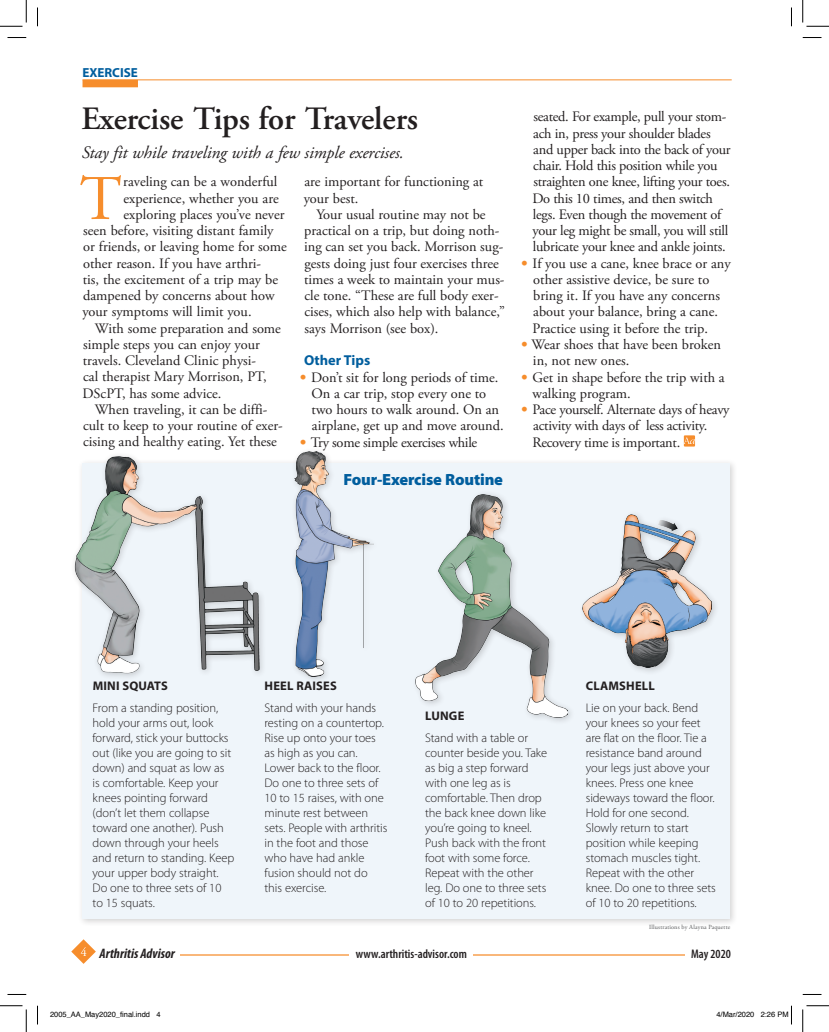
<style>
.page{position:relative;width:829px;height:1032px;background:#fff}
.page>*{position:absolute;margin:0;border:0;box-sizing:border-box;transform-origin:0 0}
.t1{font:63.38px "Adobe Garamond Pro";color:#f68d2c}
.t2{font:600 32.5px "Adobe Garamond Pro";letter-spacing:-.005em;color:#231f20}
.t3{font:italic 17.5px "Adobe Garamond Pro";letter-spacing:-.005em;color:#231f20}
.t4{font:900 16.25px "Myriad Pro";letter-spacing:-.01em;color:#015e9e}
.t5{font:14.38px/16.2px "Adobe Garamond Pro";color:#231f20}
.t6{font:14.38px/16.2px "Adobe Garamond Pro";letter-spacing:-.02em;color:#231f20}
.t7{font:700 14.38px "Myriad Pro";color:#015e9e}
.t8{font:italic 700 condensed 13.75px "Myriad Pro";color:#231f20}
.t9{font:700 13.12px "Myriad Pro";color:#015e9e}
.t10{font:300 12.5px/15px "Myriad Pro";letter-spacing:-.005em;color:#231f20}
.t11{font:700 12.5px "Myriad Pro";letter-spacing:.015em;color:#231f20}
.t12{font:600 condensed 12.5px "Myriad Pro";color:#231f20}
.t13{font:7.5px "Helvetica";color:#000}
.t14{font:6.25px "Adobe Garamond Pro";letter-spacing:.025em;color:#57585a}
.s1{font-style:italic;font-size:17.5px;color:#f68d2c}
</style>
<div class="page">
<hr style="left:82px;top:79px;width:650px;height:1px;background:#f68d2c">
<div style="left:82px;top:80px;width:56px;height:7px;background:#f68d2c"></div>
<div style="left:684px;top:435px;width:11px;height:11px;background:#f68d2c"></div>
<svg style="left:683px;top:437px;width:12px;height:7px"></svg>
<div style="left:78px;top:458px;width:660px;height:468px;background:#231f20;opacity:.2"></div>
<div style="left:82px;top:462px;width:648px;height:456px;background:#eff5fa"></div>
<img style="left:583px;top:514px;width:129px;height:153px">
<div style="left:291px;top:447px;width:89px;height:236px;background:#231f20;opacity:.2"></div>
<img style="left:294px;top:451px;width:79px;height:225px">
<img style="left:416px;top:494px;width:152px;height:223px">
<div style="left:70px;top:451px;width:196px;height:229px;background:#231f20;opacity:.2"></div>
<img style="left:73px;top:455px;width:186px;height:218px">
<svg style="left:71px;top:939px;width:25px;height:24px"></svg>
<hr style="left:119px;top:954px;width:602px;height:1px;background:#f68d2c">
<div style="left:349px;top:946px;width:124px;height:11px;background:#fff"></div>
<div style="left:99px;top:946px;width:81px;height:12px;background:#fff"></div>
<div style="left:686px;top:944px;width:45px;height:13px;background:#fff"></div>
<svg style="left:8px;top:37px;width:18px;height:1px"></svg>
<svg style="left:802px;top:37px;width:19px;height:1px"></svg>
<svg style="left:8px;top:994px;width:18px;height:1px"></svg>
<svg style="left:802px;top:994px;width:19px;height:1px"></svg>
<svg style="left:37px;top:8px;width:1px;height:18px"></svg>
<svg style="left:37px;top:1005px;width:1px;height:19px"></svg>
<svg style="left:791px;top:8px;width:1px;height:18px"></svg>
<svg style="left:0;top:0;width:27px;height:27px"></svg>
<svg style="left:0;top:1005px;width:27px;height:26px"></svg>
<svg style="left:802px;top:0;width:27px;height:27px"></svg>
<svg style="left:802px;top:1005px;width:27px;height:26px"></svg>
<svg style="left:791px;top:1005px;width:1px;height:19px"></svg>
<p class="t9" style="left:82px;top:64px;width:57px">EXERCISE</p>
<h2 class="t2" style="left:81px;top:100px;width:338px">Exercise Tips for Travelers</h2>
<p class="t3" style="left:82px;top:142px;width:324px">Stay fit while traveling with a few simple exercises.</p>
<h1 class="t1" style="left:80px;top:161px;width:43px">T</h1>
<p class="t5" style="left:123px;top:174px;width:156px">raveling can be a wonderful</p>
<p class="t5" style="left:304px;top:174px;width:181px">are important for functioning at your best.</p>
<p class="t5" style="left:304px;top:206px;width:202px;text-indent:12px">Your usual routine may not be practical on a trip, but doing noth&shy;ing can set you back. Morrison sug&shy;gests doing just four exercises three times a week to maintain your mus&shy;cle tone. “These are full body exer&shy;cises, which also help with balance,” says Morrison (see box).</p>
<p class="t7" style="left:304px;top:351px;width:68px">Other Tips</p>
<p class="t5" style="left:311px;top:369px;width:194px;text-indent:-12px"><span class="s1">•</span> Don’t sit for long periods of time.<br>On a car trip, stop every one to two hours to walk around. On an airplane, get up and move around.</p>
<p class="t6" style="left:299px;top:434px;width:180px"><span class="s1">•</span> Try some simple exercises while</p>
<p class="t5" style="left:124px;top:190px;width:157px">experience, whether you are</p>
<p class="t5" style="left:124px;top:207px;width:162px">exploring places you’ve never</p>
<p class="t5" style="left:83px;top:223px;width:192px">seen before, visiting distant family</p>
<p class="t5" style="left:83px;top:239px;width:205px">or friends, or leaving home for some</p>
<p class="t5" style="left:83px;top:255px;width:180px">other reason. If you have arthri-</p>
<p class="t5" style="left:83px;top:272px;width:197px">tis, the excitement of a trip may be</p>
<p class="t5" style="left:83px;top:288px;width:193px">dampened by concerns about how</p>
<p class="t5" style="left:82px;top:304px;width:171px">your symptoms will limit you.</p>
<p class="t5" style="left:95px;top:320px;width:188px">With some preparation and some</p>
<p class="t5" style="left:83px;top:337px;width:178px">simple steps you can enjoy your</p>
<p class="t5" style="left:83px;top:353px;width:175px">travels. Cleveland Clinic physi-</p>
<p class="t5" style="left:83px;top:369px;width:185px">cal therapist Mary Morrison, PT,</p>
<p class="t5" style="left:82px;top:385px;width:141px">DScPT, has some advice.</p>
<p class="t5" style="left:95px;top:401px;width:174px">When traveling, it can be diffi-</p>
<p class="t5" style="left:83px;top:418px;width:201px">cult to keep to your routine of exer-</p>
<p class="t5" style="left:83px;top:434px;width:195px">cising and healthy eating. Yet these</p>
<p class="t4" style="left:343px;top:470px;width:161px">Four-Exercise Routine</p>
<p class="t6" style="left:532px;top:109px;width:200px">seated. For example, pull your stom&shy;ach in, press your shoulder blades and upper back into the back of your chair. Hold this position while you straighten one knee, lifting your toes.<br>Do this 10 times, and then switch legs. Even though the movement of your leg might be small, you will still lubricate your knee and ankle joints.</p>
<p class="t5" style="left:532px;top:255px;width:200px;text-indent:-12px"><span class="s1">•</span> If you use a cane, knee brace or any other assistive device, be sure to bring it. If you have any concerns about your balance, bring a cane.<br>Practice using it before the trip.</p>
<p class="t5" style="left:533px;top:337px;width:189px;text-indent:-13px"><span class="s1">•</span> Wear shoes that have been broken in, not new ones.</p>
<p class="t5" style="left:532px;top:369px;width:194px;text-indent:-12px"><span class="s1">•</span> Get in shape before the trip with a walking program.</p>
<p class="t6" style="left:532px;top:402px;width:198px;text-indent:-12px"><span class="s1">•</span> Pace yourself. Alternate days of heavy activity with days of less activity.<br>Recovery time is important.</p>
<p class="t11" style="left:93px;top:678px;width:77px">MINI SQUATS</p>
<p class="t10" style="left:93px;top:700px;width:143px">From a standing position, hold your arms out, look forward, stick your buttocks out (like you are going to sit down) and squat as low as is comfortable. Keep your knees pointing forward (don’t let them collapse toward one another). Push down through your heels and return to standing. Keep your upper body straight.<br>Do one to three sets of 10 to 15 squats.</p>
<p class="t11" style="left:265px;top:678px;width:74px">HEEL RAISES</p>
<p class="t10" style="left:264px;top:700px;width:124px">Stand with your hands resting on a countertop.<br>Rise up onto your toes as high as you can.<br>Lower back to the floor.<br>Do one to three sets of<br>10 to 15 raises, with one minute rest between sets. People with arthritis in the foot and those who have had ankle fusion should not do this exercise.</p>
<p class="t11" style="left:425px;top:708px;width:41px">LUNGE</p>
<p class="t10" style="left:425px;top:730px;width:124px">Stand with a table or counter beside you. Take as big a step forward with one leg as is comfortable. Then drop the back knee down like you’re going to kneel.<br>Push back with the front foot with some force.<br>Repeat with the other leg. Do one to three sets of 10 to 20 repetitions.</p>
<p class="t11" style="left:586px;top:678px;width:70px">CLAMSHELL</p>
<p class="t10" style="left:586px;top:700px;width:132px">Lie on your back. Bend your knees so your feet are flat on the floor. Tie a resistance band around your legs just above your knees. Press one knee sideways toward the floor.<br>Hold for one second.<br>Slowly return to start position while keeping stomach muscles tight.<br>Repeat with the other knee. Do one to three sets of 10 to 20 repetitions.</p>
<p class="t14" style="left:649px;top:922px;width:83px">Illustrations by Alayna Paquette</p>
<p class="t8" style="left:99px;top:946px;width:77px">Arthritis Advisor</p>
<p class="t12" style="left:356px;top:946px;width:113px">www.arthritis-advisor.com</p>
<p class="t12" style="left:691px;top:946px;width:41px">May 2020</p>
<p class="t13" style="left:50px;top:1008px;width:112px">2005_AA_May2020_final.indd 4</p>
<p class="t13" style="left:716px;top:1008px;width:74px">4/Mar/2020 2:26 PM</p>
</div>
